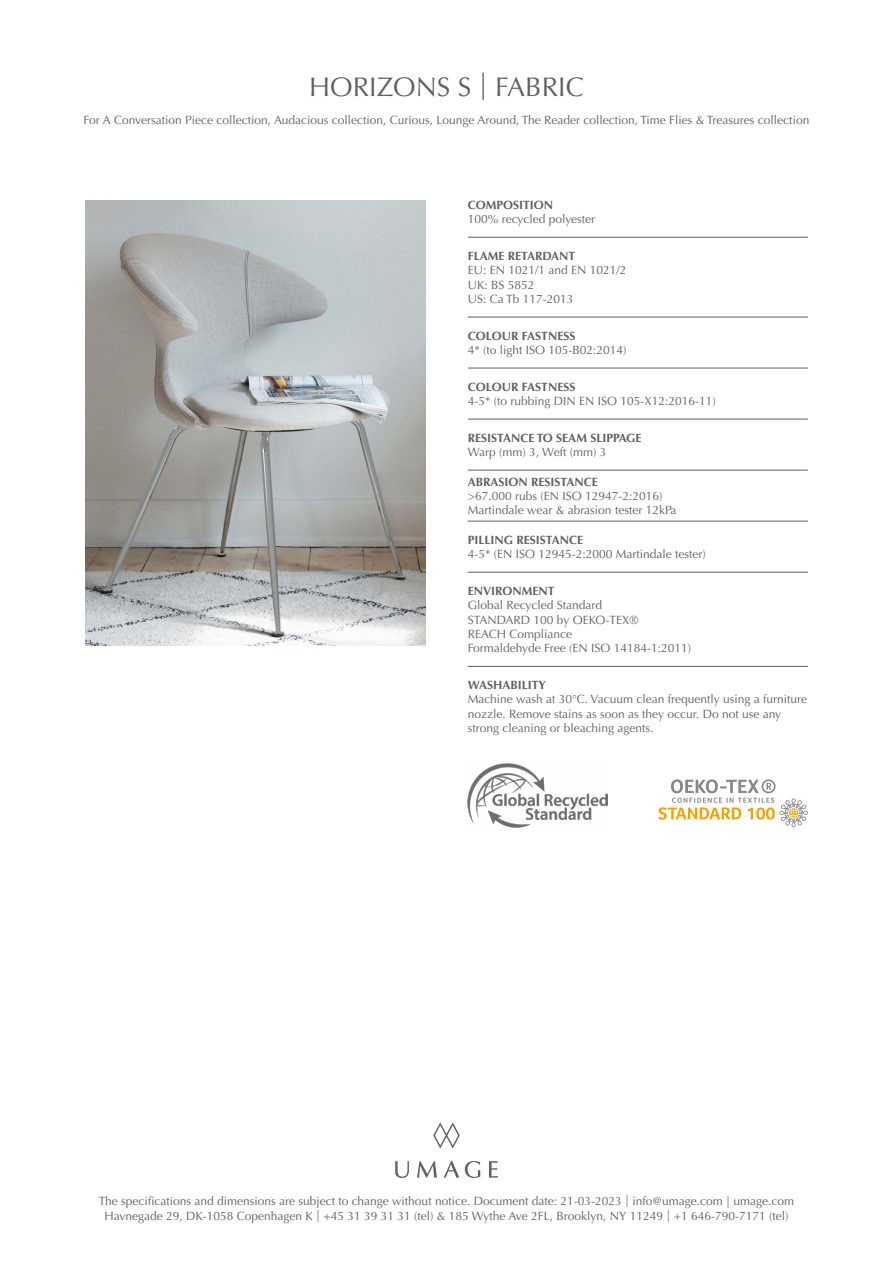
<style>
.page{position:relative;width:893px;height:1263px;background:#fff}
.page>*{position:absolute;margin:0;border:0;box-sizing:border-box;transform-origin:0 0}
.t1{font:27px "Optima LT Std";color:#5d6065}
.t2{font:12px/14.4px "Optima LT Std";color:#5d6065}
.t3{font:700 12px "Optima LT Std";color:#5d6065}
</style>
<div class="page">
<svg style="left:489px;top:1161px;width:9px;height:16px"></svg>
<svg style="left:433px;top:1123px;width:27px;height:25px"></svg>
<svg style="left:395px;top:1161px;width:14px;height:17px"></svg>
<svg style="left:417px;top:1161px;width:20px;height:16px"></svg>
<svg style="left:444px;top:1161px;width:15px;height:16px"></svg>
<svg style="left:465px;top:1161px;width:15px;height:17px"></svg>
<img style="left:85px;top:200px;width:340px;height:446px">
<hr style="left:468px;top:237px;width:340px;height:1px;background:#5d6065">
<hr style="left:468px;top:317px;width:340px;height:1px;background:#5d6065">
<hr style="left:468px;top:368px;width:340px;height:1px;background:#5d6065">
<hr style="left:468px;top:419px;width:340px;height:1px;background:#5d6065">
<hr style="left:468px;top:470px;width:340px;height:1px;background:#5d6065">
<hr style="left:468px;top:521px;width:340px;height:1px;background:#5d6065">
<hr style="left:468px;top:572px;width:340px;height:1px;background:#5d6065">
<hr style="left:468px;top:666px;width:340px;height:1px;background:#5d6065">
<img style="left:468px;top:764px;width:139px;height:64px">
<svg style="left:659px;top:779px;width:149px;height:48px"></svg>
<h1 class="t1" style="left:309px;top:71px;width:276px">HORIZONS S | FABRIC</h1>
<p class="t2" style="left:84px;top:113px;width:727px">For A Conversation Piece collection, Audacious collection, Curious, Lounge Around, The Reader collection, Time Flies &amp; Treasures collection</p>
<p class="t3" style="left:468px;top:198px;width:87px">COMPOSITION</p>
<p class="t2" style="left:468px;top:212px;width:129px">100% recycled polyester</p>
<p class="t3" style="left:468px;top:249px;width:109px">FLAME RETARDANT</p>
<p class="t2" style="left:468px;top:263px;width:160px">EU: EN 1021/1 and EN 1021/2<br>UK: BS 5852<br>US: Ca Tb 117-2013</p>
<p class="t3" style="left:468px;top:329px;width:109px">COLOUR FASTNESS</p>
<p class="t2" style="left:468px;top:343px;width:160px">4* (to light ISO 105-B02:2014)</p>
<p class="t3" style="left:468px;top:380px;width:109px">COLOUR FASTNESS</p>
<p class="t2" style="left:468px;top:394px;width:250px">4-5* (to rubbing DIN EN ISO 105-X12:2016-11)</p>
<p class="t3" style="left:468px;top:431px;width:175px">RESISTANCE TO SEAM SLIPPAGE</p>
<p class="t2" style="left:468px;top:445px;width:140px">Warp (mm) 3, Weft (mm) 3</p>
<p class="t3" style="left:468px;top:475px;width:132px">ABRASION RESISTANCE</p>
<p class="t2" style="left:468px;top:489px;width:210px">&gt;67.000 rubs (EN ISO 12947-2:2016)<br>Martindale wear &amp; abrasion tester 12kPa</p>
<p class="t3" style="left:468px;top:533px;width:117px">PILLING RESISTANCE</p>
<p class="t2" style="left:468px;top:547px;width:240px">4-5* (EN ISO 12945-2:2000 Martindale tester)</p>
<p class="t3" style="left:468px;top:584px;width:88px">ENVIRONMENT</p>
<p class="t2" style="left:468px;top:598px;width:225px">Global Recycled Standard<br>STANDARD 100 by OEKO-TEX®<br>REACH Compliance<br>Formaldehyde Free (EN ISO 14184-1:2011)</p>
<p class="t3" style="left:468px;top:678px;width:80px">WASHABILITY</p>
<p class="t2" style="left:468px;top:692px;width:341px">Machine wash at 30°C. Vacuum clean frequently using a furniture nozzle. Remove stains as soon as they occur. Do not use any strong cleaning or bleaching agents.</p>
<p class="t2" style="left:99px;top:1194px;width:697px;line-height:15px;text-align:center">The specifications and dimensions are subject to change without notice. Document date: 21-03-2023 | info@umage.com | umage.com<br>Havnegade 29, DK-1058 Copenhagen K | +45 31 39 31 31 (tel) &amp; 185 Wythe Ave 2FL, Brooklyn, NY 11249 | +1 646-790-7171 (tel)</p>
</div>
